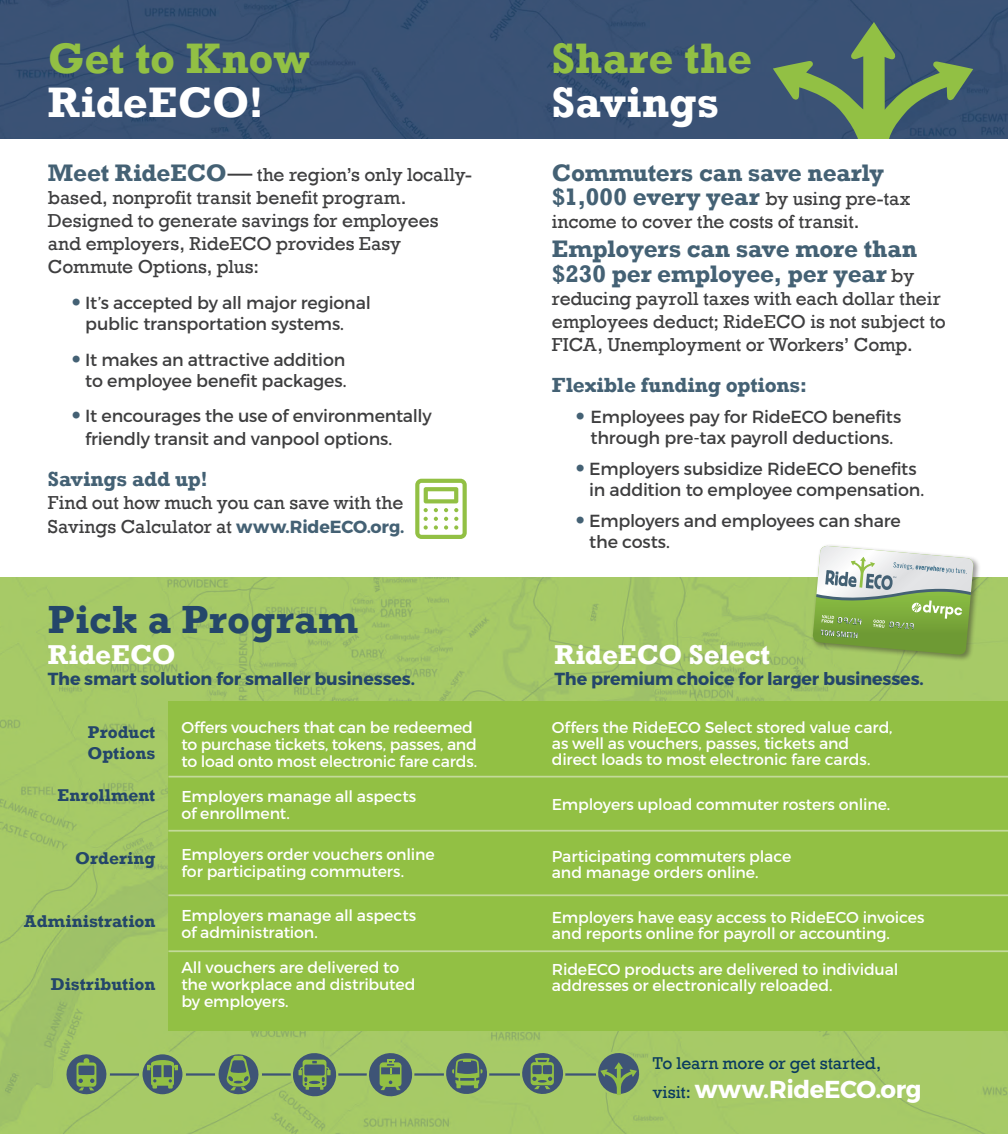
<style>
.page{position:relative;width:1008px;height:1134px;background:#fff}
.page>*{position:absolute;margin:0;border:0;box-sizing:border-box;transform-origin:0 0}
.t1{font:700 43.75px "Rockwell";letter-spacing:.005em;color:#92c044}
.t2{font:700 43.75px "Rockwell";letter-spacing:.005em;color:#fff}
.t3{font:700 40.25px "Rockwell";letter-spacing:.01em;color:#24466a}
.t4{font:700 28px "Rockwell";letter-spacing:-.005em;color:#fff}
.t5{font:700 24.5px/24.5px "Rockwell";letter-spacing:-.005em;color:#446174}
.t6{font:700 24.5px "Montserrat";letter-spacing:-.02em;color:#fff}
.t7{font:700 21px "Rockwell";letter-spacing:-.01em;color:#446174}
.t8{font:19.25px/23.1px "Rockwell";letter-spacing:-.005em;color:#3e3e3f}
.t9{font:17.5px/21px "Montserrat";letter-spacing:-.01em;color:#3e3e3f}
.t10{font:700 17.5px "Montserrat";letter-spacing:-.01em;color:#24466a}
.t11{font:700 17.5px/21px "Rockwell";color:#24466a}
.t12{font:17.5px "Rockwell";letter-spacing:-.005em;color:#093a5f}
.t13{font:15.75px/16.6px "Montserrat";letter-spacing:-.01em;color:#fff}
.s1{font-weight:700;font-size:24.5px;color:#446174}
.s2{font-size:24.5px}
.s3{font-family:"Trade Gothic";font-size:19.25px;color:#446174}
.s4{font-family:"Montserrat";font-weight:700;font-size:17.5px;color:#446174}
.s5{font-weight:400;font-size:19.25px;color:#3e3e3f}
.s6{font-family:"Rockwell";font-weight:400;font-size:17.5px;color:#093a5f}
</style>
<div class="page">
<div style="left:0;top:0;width:1008px;height:139px;background:#3a5275"></div>
<img style="left:0;top:577px;width:1008px;height:557px">
<svg style="left:773px;top:22px;width:200px;height:117px;background:#537166"></svg>
<div style="left:168px;top:701px;width:840px;height:330px;background:#92c044"></div>
<hr style="left:86px;top:1073px;width:541px;height:3px;background:#3e5476">
<div style="left:811px;top:544px;width:170px;height:118px;background:#231f20;opacity:.45"></div>
<svg style="left:812px;top:546px;width:162px;height:109px"></svg>
<svg style="left:141px;top:1053px;width:43px;height:43px"></svg>
<div style="left:139px;top:1051px;width:47px;height:47px;border:4px solid #a7ca67;border-radius:50%"></div>
<svg style="left:147px;top:1060px;width:31px;height:29px"></svg>
<svg style="left:211px;top:1046px;width:55px;height:53px;background:#83a367"></svg>
<svg style="left:57px;top:1045px;width:54px;height:59px;background:#85a667"></svg>
<svg style="left:290px;top:1050px;width:49px;height:50px;background:#759567"></svg>
<svg style="left:362px;top:1049px;width:57px;height:55px;background:#80a067"></svg>
<svg style="left:518px;top:1049px;width:49px;height:49px;background:#7a9967"></svg>
<svg style="left:443px;top:1047px;width:50px;height:53px;background:#7d9d67"></svg>
<svg style="left:594px;top:1049px;width:49px;height:49px;background:#769469"></svg>
<hr style="left:168px;top:776px;width:840px;height:2px;background:#c3da99">
<hr style="left:168px;top:830px;width:840px;height:2px;background:#c3da99">
<hr style="left:168px;top:894px;width:840px;height:2px;background:#c3da99">
<hr style="left:168px;top:950px;width:840px;height:2px;background:#c3da99">
<svg style="left:415px;top:479px;width:52px;height:60px"></svg>
<h1 class="t1" style="left:48px;top:32px;width:263px">Get to Know</h1>
<h1 class="t2" style="left:48px;top:75px;width:218px">RideECO!</h1>
<p class="t8" style="left:48px;top:163px;width:426px"><span class="s1">Meet RideECO</span><span class="s2">—</span> the region’s only locally&shy;based, nonprofit transit benefit program.<br>Designed to generate savings for employees and employers, RideECO provides Easy Commute Options, plus:</p>
<p class="t9" style="left:85px;top:292px;width:287px;text-indent:-14px"><span class="s3">•</span> It’s accepted by all major regional public transportation systems.</p>
<p class="t9" style="left:72px;top:349px;width:277px;text-align:right"><span class="s3">•</span> It makes an attractive addition to employee benefit packages.</p>
<p class="t9" style="left:85px;top:404px;width:348px;line-height:23.1px;text-indent:-14px"><span class="s3">•</span> It encourages the use of environmentally friendly transit and vanpool options.</p>
<h3 class="t7" style="left:48px;top:467px;width:161px">Savings add up!</h3>
<p class="t8" style="left:48px;top:492px;width:358px">Find out how much you can save with the<br>Savings Calculator at <span class="s4">www.RideECO.org.</span></p>
<h2 class="t3" style="left:48px;top:595px;width:312px">Pick a Program</h2>
<h3 class="t4" style="left:48px;top:637px;width:129px">RideECO</h3>
<p class="t10" style="left:48px;top:668px;width:369px">The smart solution for smaller businesses.</p>
<p class="t11" style="left:87px;top:722px;width:69px">Product<br>Options</p>
<p class="t11" style="left:58px;top:785px;width:99px">Enrollment</p>
<p class="t11" style="left:75px;top:848px;width:82px">Ordering</p>
<p class="t11" style="left:24px;top:911px;width:133px">Administration</p>
<p class="t11" style="left:51px;top:974px;width:106px">Distribution</p>
<p class="t13" style="left:181px;top:719px;width:297px">Offers vouchers that can be redeemed to purchase tickets, tokens, passes, and to load onto most electronic fare cards.</p>
<p class="t13" style="left:181px;top:788px;width:236px">Employers manage all aspects of enrollment.</p>
<p class="t13" style="left:181px;top:846px;width:255px">Employers order vouchers online for participating commuters.</p>
<p class="t13" style="left:181px;top:907px;width:236px">Employers manage all aspects of administration.</p>
<p class="t13" style="left:181px;top:960px;width:236px">All vouchers are delivered to the workplace and distributed by employers.</p>
<h1 class="t1" style="left:552px;top:32px;width:202px">Share the</h1>
<h1 class="t2" style="left:552px;top:75px;width:169px">Savings</h1>
<h3 class="t5" style="left:552px;top:160px;width:360px">Commuters can save nearly $1,000 every year <span class="s5">by using pre-tax</span></h3>
<p class="t8" style="left:552px;top:211px;width:309px">income to cover the costs of transit.</p>
<h3 class="t5" style="left:552px;top:237px;width:367px">Employers can save more than $230 per employee, per year <span class="s5">by</span></h3>
<p class="t8" style="left:552px;top:287px;width:395px">reducing payroll taxes with each dollar their employees deduct; RideECO is not subject to<br>FICA, Unemployment or Workers’ Comp.</p>
<h3 class="t7" style="left:552px;top:372px;width:257px">Flexible funding options:</h3>
<p class="t9" style="left:576px;top:406px;width:327px;text-align:center"><span class="s3">•</span> Employees pay for RideECO benefits through pre-tax payroll deductions.</p>
<p class="t9" style="left:589px;top:458px;width:336px;text-indent:-14px"><span class="s3">•</span> Employers subsidize RideECO benefits in addition to employee compensation.</p>
<p class="t9" style="left:589px;top:510px;width:313px;text-indent:-14px"><span class="s3">•</span> Employers and employees can share the costs.</p>
<h3 class="t4" style="left:555px;top:637px;width:217px">RideECO Select</h3>
<p class="t10" style="left:555px;top:668px;width:371px">The premium choice for larger businesses.</p>
<p class="t13" style="left:552px;top:720px;width:342px;line-height:15.8px">Offers the RideECO Select stored value card, as well as vouchers, passes, tickets and direct loads to most electronic fare cards.</p>
<p class="t13" style="left:552px;top:796px;width:340px">Employers upload commuter rosters online.</p>
<p class="t13" style="left:552px;top:848px;width:241px">Participating commuters place and manage orders online.</p>
<p class="t13" style="left:552px;top:909px;width:374px">Employers have easy access to RideECO invoices and reports online for payroll or accounting.</p>
<p class="t13" style="left:552px;top:961px;width:348px">RideECO products are delivered to individual addresses or electronically reloaded.</p>
<p class="t12" style="left:653px;top:1053px;width:230px">To learn more or get started,</p>
<h3 class="t6" style="left:653px;top:1075px;width:271px"><span class="s6">visit:</span> www.RideECO.org</h3>
</div>
